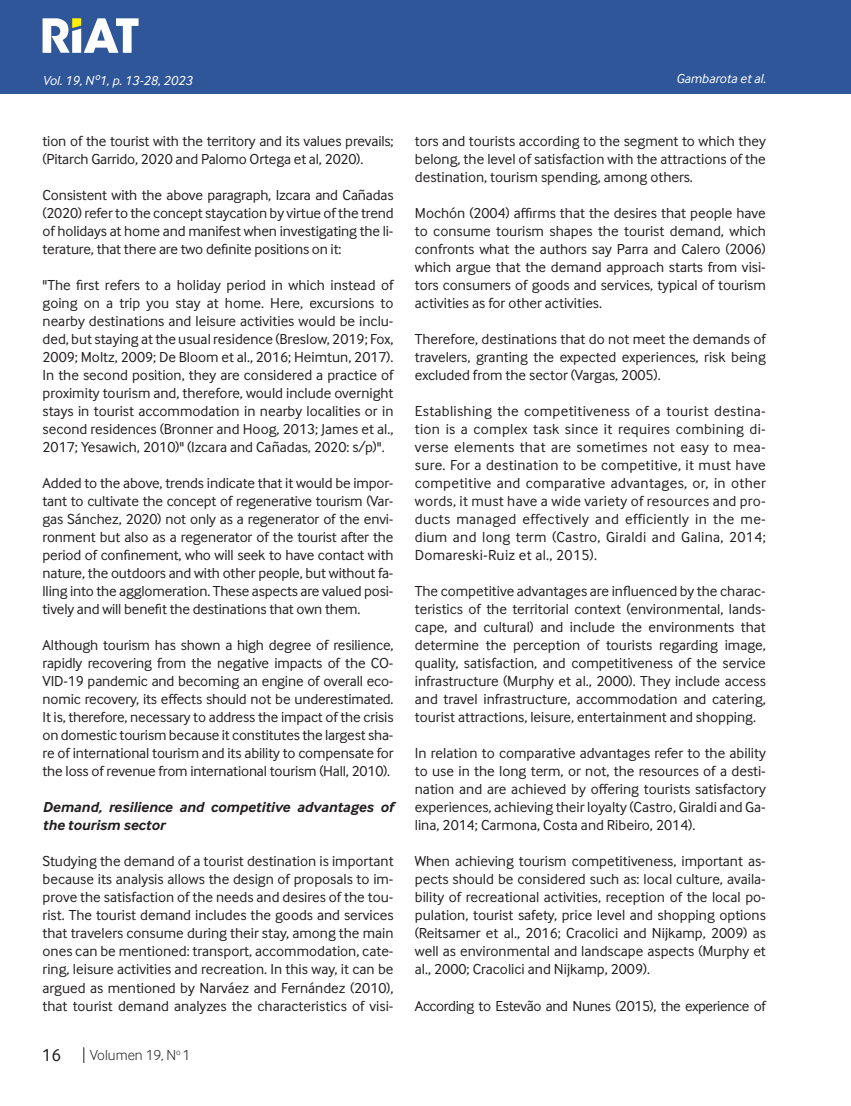
<style>
.page{position:relative;width:851px;height:1106px;background:#fff}
.page>*{position:absolute;margin:0;border:0;box-sizing:border-box;transform-origin:0 0}
.t1{font:18px "Inter Face";color:#231f20}
.Cuerpo_de_Texto{font:15px/18px "Inter Face";color:#231f20;text-align:justify}
.Cuerpo_de_Texto-2{font:italic 700 15px/18px "Inter Face";color:#231f20}
.Cuerpo_de_Texto-3{font:15px "Inter Face";letter-spacing:-.025em;color:#231f20}
.t2{font:300 15px "Inter Face";color:#231f20}
.Cuño_de_pagina{font:italic 13.5px "Inter Face";color:#fff}
</style>
<div class="page">
<div style="left:0;top:0;width:850px;height:94px;background:#2f5699"></div>
<hr style="left:850px;top:0;width:1px;height:94px;background:#2f5699">
<svg style="left:43px;top:18px;width:95px;height:35px"></svg>
<svg style="left:83px;top:1047px;width:1px;height:16px"></svg>
<p class="Cuño_de_pagina" style="left:43px;top:72px;width:151px">Vol. 19, Nº1, p. 13-28, 2023</p>
<p class="Cuño_de_pagina" style="left:676px;top:71px;width:91px">Gambarota et al.</p>
<p class="Cuerpo_de_Texto" style="left:43px;top:132px;width:352px">tion of the tourist with the territory and its values prevails; (Pitarch Garrido, 2020 and Palomo Ortega et al, 2020).</p>
<p class="Cuerpo_de_Texto" style="left:43px;top:186px;width:352px">Consistent with the above paragraph, Izcara and Cañadas (2020) refer to the concept staycation by virtue of the trend of holidays at home and manifest when investigating the li&shy;terature, that there are two definite positions on it:</p>
<p class="Cuerpo_de_Texto" style="left:43px;top:276px;width:352px">"The first refers to a holiday period in which instead of going on a trip you stay at home. Here, excursions to nearby destinations and leisure activities would be inclu&shy;ded, but staying at the usual residence (Breslow, 2019; Fox, 2009; Moltz, 2009; De Bloom et al., 2016; Heimtun, 2017).<br>In the second position, they are considered a practice of proximity tourism and, therefore, would include overnight stays in tourist accommodation in nearby localities or in second residences (Bronner and Hoog, 2013; James et al., 2017; Yesawich, 2010)" (Izcara and Cañadas, 2020: s/p)".</p>
<p class="Cuerpo_de_Texto" style="left:43px;top:474px;width:352px">Added to the above, trends indicate that it would be impor&shy;tant to cultivate the concept of regenerative tourism (Var&shy;gas Sánchez, 2020) not only as a regenerator of the envi&shy;ronment but also as a regenerator of the tourist after the period of confinement, who will seek to have contact with nature, the outdoors and with other people, but without fa&shy;lling into the agglomeration. These aspects are valued posi&shy;tively and will benefit the destinations that own them.</p>
<p class="Cuerpo_de_Texto" style="left:43px;top:636px;width:352px">Although tourism has shown a high degree of resilience, rapidly recovering from the negative impacts of the CO-VID-19 pandemic and becoming an engine of overall eco&shy;nomic recovery, its effects should not be underestimated.<br>It is, therefore, necessary to address the impact of the crisis on domestic tourism because it constitutes the largest sha&shy;re of international tourism and its ability to compensate for the loss of revenue from international tourism (Hall, 2010).</p>
<p class="Cuerpo_de_Texto-2" style="left:43px;top:798px;width:352px">Demand, resilience and competitive advantages of the tourism sector</p>
<p class="Cuerpo_de_Texto" style="left:43px;top:852px;width:352px">Studying the demand of a tourist destination is important because its analysis allows the design of proposals to im&shy;prove the satisfaction of the needs and desires of the tou&shy;rist. The tourist demand includes the goods and services that travelers consume during their stay, among the main ones can be mentioned: transport, accommodation, cate&shy;ring, leisure activities and recreation. In this way, it can be argued as mentioned by Narváez and Fernández (2010), that tourist demand analyzes the characteristics of visi-</p>
<p class="t1" style="left:42px;top:1045px;width:21px">16</p>
<p class="t2" style="left:90px;top:1046px;width:102px">Volumen 19, N<sup>o</sup> 1</p>
<p class="Cuerpo_de_Texto" style="left:415px;top:132px;width:352px">tors and tourists according to the segment to which they belong, the level of satisfaction with the attractions of the destination, tourism spending, among others.</p>
<p class="Cuerpo_de_Texto" style="left:415px;top:204px;width:352px">Mochón (2004) affirms that the desires that people have to consume tourism shapes the tourist demand, which confronts what the authors say Parra and Calero (2006) which argue that the demand approach starts from visi&shy;tors consumers of goods and services, typical of tourism activities as for other activities.</p>
<p class="Cuerpo_de_Texto" style="left:415px;top:330px;width:352px">Therefore, destinations that do not meet the demands of travelers, granting the expected experiences, risk being excluded from the sector (Vargas, 2005).</p>
<p class="Cuerpo_de_Texto" style="left:415px;top:402px;width:352px">Establishing the competitiveness of a tourist destina&shy;tion is a complex task since it requires combining di&shy;verse elements that are sometimes not easy to mea&shy;sure. For a destination to be competitive, it must have competitive and comparative advantages, or, in other words, it must have a wide variety of resources and pro&shy;ducts managed effectively and efficiently in the me&shy;dium and long term (Castro, Giraldi and Galina, 2014; Domareski-Ruiz et al., 2015).</p>
<p class="Cuerpo_de_Texto" style="left:415px;top:582px;width:352px">The competitive advantages are influenced by the charac&shy;teristics of the territorial context (environmental, lands&shy;cape, and cultural) and include the environments that determine the perception of tourists regarding image, quality, satisfaction, and competitiveness of the service infrastructure (Murphy et al., 2000). They include access and travel infrastructure, accommodation and catering, tourist attractions, leisure, entertainment and shopping.</p>
<p class="Cuerpo_de_Texto" style="left:415px;top:744px;width:352px">In relation to comparative advantages refer to the ability to use in the long term, or not, the resources of a desti&shy;nation and are achieved by offering tourists satisfactory experiences, achieving their loyalty (Castro, Giraldi and Ga&shy;lina, 2014; Carmona, Costa and Ribeiro, 2014).</p>
<p class="Cuerpo_de_Texto" style="left:415px;top:852px;width:352px">When achieving tourism competitiveness, important as&shy;pects should be considered such as: local culture, availa&shy;bility of recreational activities, reception of the local po&shy;pulation, tourist safety, price level and shopping options (Reitsamer et al., 2016; Cracolici and Nijkamp, 2009) as well as environmental and landscape aspects (Murphy et al., 2000; Cracolici and Nijkamp, 2009).</p>
<p class="Cuerpo_de_Texto-3" style="left:415px;top:997px;width:352px">According to Estevão and Nunes (2015), the experience of</p>
</div>
